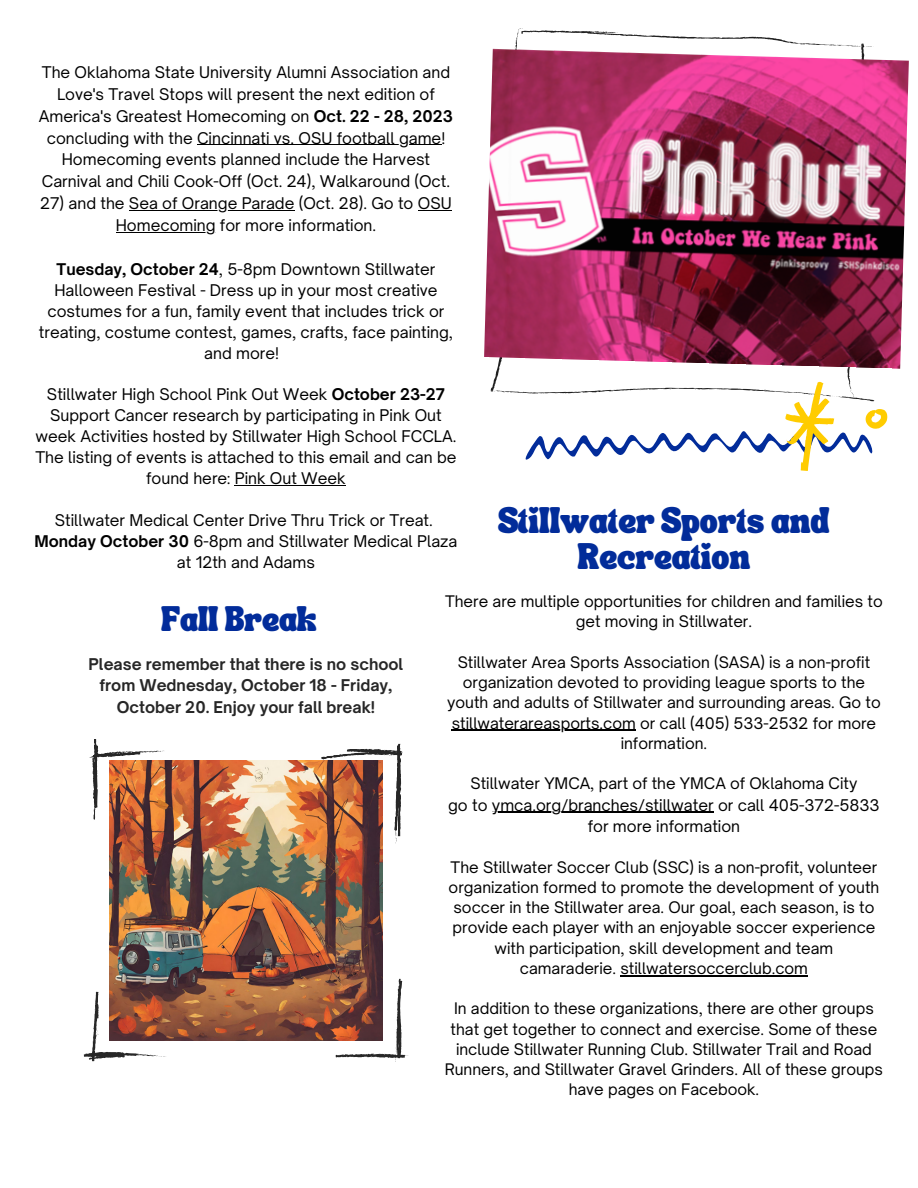
<style>
.page{position:relative;width:918px;height:1188px;background:#fff}
.page>*{position:absolute;margin:0;border:0;box-sizing:border-box;transform-origin:0 0}
.t1{font:18px/36px "TANSONGBIRD";color:#022c9a;text-align:center}
.t2{font:17.25px "TANSONGBIRD";color:#022c9a}
.t3{font:15.45px/21px "Open Sauce One";color:#000;text-align:center}
.t4{font:700 15.45px/21.3px "Open Sauce One";color:#272727;text-align:center}
.t5{font:15.3px/20.2px "Open Sauce One";color:#000;text-align:center}
.s1{font-weight:700}
</style>
<div class="page">
<svg style="left:84px;top:739px;width:324px;height:323px"></svg>
<img style="left:110px;top:760px;width:272px;height:280px">
<svg style="left:490px;top:28px;width:382px;height:365px"></svg>
<img style="left:484px;top:49px;width:425px;height:320px">
<svg style="left:519px;top:382px;width:368px;height:89px"></svg>
<hr style="left:197px;top:144px;width:244px;height:1px;background:#000">
<hr style="left:129px;top:210px;width:165px;height:1px;background:#000">
<hr style="left:418px;top:210px;width:34px;height:1px;background:#000">
<hr style="left:116px;top:232px;width:100px;height:1px;background:#000">
<hr style="left:235px;top:485px;width:111px;height:1px;background:#000">
<hr style="left:452px;top:730px;width:184px;height:1px;background:#000">
<hr style="left:492px;top:812px;width:222px;height:1px;background:#000">
<hr style="left:620px;top:975px;width:188px;height:1px;background:#000">
<p class="t3" style="left:39px;top:61px;width:416px;line-height:21.9px">The Oklahoma State University Alumni Association and Love's Travel Stops will present the next edition of America's Greatest Homecoming on <span class="s1">Oct. 22 - 28, 2023 </span>concluding with the Cincinnati vs. OSU football game!<br>Homecoming events planned include the Harvest Carnival and Chili Cook-Off (Oct. 24), Walkaround (Oct.</p>
<p class="t3" style="left:40px;top:192px;width:413px;line-height:21.9px">27) and the Sea of Orange Parade (Oct. 28). Go to OSU<br>Homecoming for more information.</p>
<p class="t3" style="left:39px;top:259px;width:416px"><span class="s1">Tuesday, October 24</span>, 5-8pm Downtown Stillwater Halloween Festival - Dress up in your most creative costumes for a fun, family event that includes trick or treating, costume contest, games, crafts, face painting, and more!</p>
<p class="t3" style="left:35px;top:384px;width:423px">Stillwater High School Pink Out Week <span class="s1">October 23-27<br></span>Support Cancer research by participating in Pink Out week Activities hosted by Stillwater High School FCCLA.<br>The listing of events is attached to this email and can be found here: Pink Out Week</p>
<p class="t3" style="left:55px;top:509px;width:380px">Stillwater Medical Center Drive Thru Trick or Treat.</p>
<p class="t3" style="left:35px;top:530px;width:424px"><span class="s1">Monday October 30</span> 6-8pm and Stillwater Medical Plaza at 12th and Adams</p>
<p class="t1" style="left:498px;top:509px;width:333px">Stillwater Sports and<br>Recreation</p>
<p class="t5" style="left:445px;top:591px;width:439px">There are multiple opportunities for children and families to get moving in Stillwater.</p>
<p class="t5" style="left:447px;top:652px;width:435px">Stillwater Area Sports Association (SASA) is a non-profit organization devoted to providing league sports to the youth and adults of Stillwater and surrounding areas. Go to stillwaterareasports.com or call (405) 533-2532 for more information.</p>
<p class="t5" style="left:471px;top:773px;width:388px">Stillwater YMCA, part of the YMCA of Oklahoma City</p>
<p class="t3" style="left:448px;top:794px;width:433px">go to ymca.org/branches/stillwater or call 405-372-5833 for more information</p>
<p class="t5" style="left:449px;top:857px;width:432px">The Stillwater Soccer Club (SSC) is a non-profit, volunteer organization formed to promote the development of youth soccer in the Stillwater area. Our goal, each season, is to provide each player with an enjoyable soccer experience with participation, skill development and team camaraderie. stillwatersoccerclub.com</p>
<p class="t5" style="left:445px;top:998px;width:440px">In addition to these organizations, there are other groups that get together to connect and exercise. Some of these include Stillwater Running Club. Stillwater Trail and Road Runners, and Stillwater Gravel Grinders. All of these groups have pages on Facebook.</p>
<p class="t2" style="left:161px;top:615px;width:157px">Fall Break</p>
<p class="t4" style="left:89px;top:653px;width:316px">Please remember that there is no school from Wednesday, October 18 - Friday,<br>October 20. Enjoy your fall break!</p>
</div>
